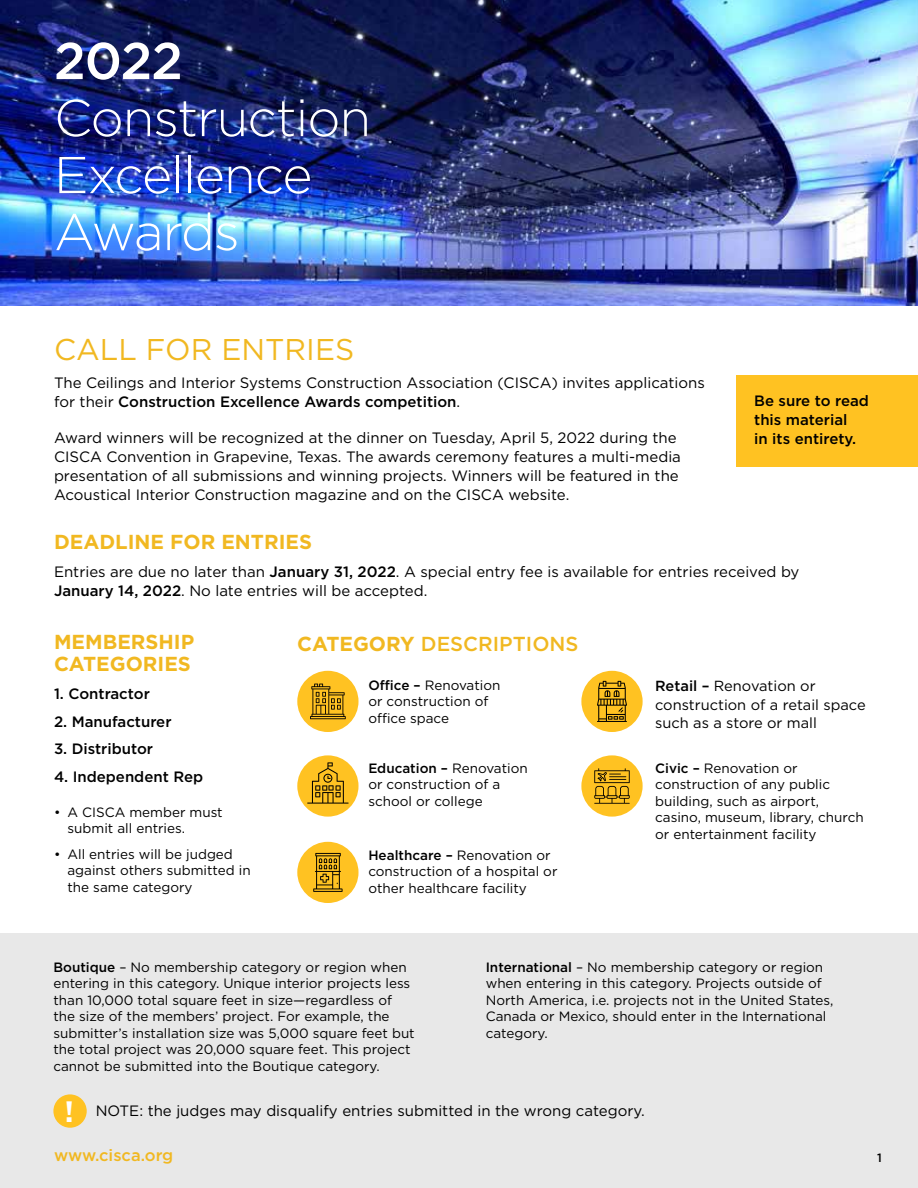
<style>
.page{position:relative;width:918px;height:1188px;background:#fff}
.page>*{position:absolute;margin:0;border:0;box-sizing:border-box;transform-origin:0 0}
.t1{font:300 51.75px/57px "Gotham";letter-spacing:-.02em;color:#fff}
.t2{font:500 51.75px "Gotham";color:#fff}
.t3{font:30px "Gotham";color:#f1b821}
.t4{font:700 20.25px/22.5px "Gotham";color:#f1b821}
.t5{font:500 20.25px "Gotham";color:#f1b821}
.t6{font:500 16.5px "Gotham";color:#f1b821}
.t7{font:15px/18.8px "Gotham";color:#000}
.t8{font:500 15px/18.8px "Gotham";color:#000}
.t9{font:14.7px/18.8px "Gotham";color:#000}
.t10{font:13.5px/16.5px "Gotham";color:#000}
.t11{font:500 12px "Gotham";color:#000}
.s1{font-weight:500}
.s2{font-weight:700}
.s3{font-weight:700;font-size:29.55px;color:#fff}
</style>
<div class="page">
<div style="left:0;top:934px;width:918px;height:254px;background:#e8e8e8"></div>
<div style="left:53px;top:1094px;width:34px;height:34px;background:#ffc222;border-radius:50%"></div>
<img style="left:0;top:0;width:918px;height:306px">
<div style="left:297px;top:671px;width:62px;height:61px;background:#ffc222;border-radius:50%"></div>
<div style="left:297px;top:755px;width:62px;height:62px;background:#ffc222;border-radius:50%"></div>
<div style="left:297px;top:842px;width:62px;height:61px;background:#ffc222;border-radius:50%"></div>
<svg style="left:310px;top:684px;width:36px;height:35px"></svg>
<svg style="left:307px;top:762px;width:42px;height:42px"></svg>
<svg style="left:313px;top:853px;width:30px;height:39px"></svg>
<div style="left:581px;top:671px;width:62px;height:61px;background:#ffc222;border-radius:50%"></div>
<svg style="left:597px;top:681px;width:30px;height:41px"></svg>
<div style="left:581px;top:755px;width:62px;height:62px;background:#ffc222;border-radius:50%"></div>
<svg style="left:594px;top:768px;width:36px;height:36px"></svg>
<div style="left:736px;top:376px;width:182px;height:91px;background:#ffc222"></div>
<h1 class="t2" style="left:54px;top:31px;width:130px">2022</h1>
<h1 class="t1" style="left:54px;top:89px;width:319px">Construction<br>Excellence<br>Awards</h1>
<h2 class="t3" style="left:54px;top:333px;width:302px">CALL FOR ENTRIES</h2>
<p class="t7" style="left:54px;top:373px;width:652px">The Ceilings and Interior Systems Construction Association (CISCA) invites applications for their <span class="s1">Construction Excellence Awards competition</span>.</p>
<p class="t7" style="left:54px;top:428px;width:628px">Award winners will be recognized at the dinner on Tuesday, April 5, 2022 during the CISCA Convention in Grapevine, Texas. The awards ceremony features a multi-media presentation of all submissions and winning projects. Winners will be featured in the Acoustical Interior Construction magazine and on the CISCA website.</p>
<h3 class="t4" style="left:54px;top:530px;width:260px">DEADLINE FOR ENTRIES</h3>
<p class="t7" style="left:54px;top:562px;width:747px">Entries are due no later than <span class="s1">January 31, 2022</span>. A special entry fee is available for entries received by<br><span class="s1">January 14, 2022</span>. No late entries will be accepted.</p>
<h3 class="t4" style="left:54px;top:630px;width:142px">MEMBERSHIP<br>CATEGORIES</h3>
<p class="t8" style="left:54px;top:684px;width:97px">1. Contractor</p>
<p class="t8" style="left:54px;top:711px;width:119px">2. Manufacturer</p>
<p class="t8" style="left:54px;top:739px;width:101px">3. Distributor</p>
<p class="t8" style="left:54px;top:767px;width:151px">4. Independent Rep</p>
<p class="t10" style="left:68px;top:803px;width:157px;text-indent:-14px">• A CISCA member must submit all entries.</p>
<p class="t10" style="left:68px;top:845px;width:185px;text-indent:-14px">• All entries will be judged against others submitted in the same category</p>
<p class="t8" style="left:754px;top:391px;width:116px">Be sure to read this material<br>in its entirety.</p>
<h3 class="t5" style="left:297px;top:632px;width:283px"><span class="s2">CATEGORY</span> DESCRIPTIONS</h3>
<p class="t10" style="left:368px;top:677px;width:134px"><span class="s1">Office –</span> Renovation or construction of office space</p>
<p class="t9" style="left:655px;top:676px;width:212px"><span class="s1">Retail –</span> Renovation or construction of a retail space such as a store or mall</p>
<p class="t10" style="left:655px;top:759px;width:210px"><span class="s1">Civic –</span> Renovation or construction of any public building, such as airport, casino, museum, library, church or entertainment facility</p>
<p class="t10" style="left:368px;top:759px;width:161px"><span class="s1">Education –</span> Renovation or construction of a school or college</p>
<p class="t10" style="left:368px;top:847px;width:191px"><span class="s1">Healthcare –</span> Renovation or construction of a hospital or other healthcare facility</p>
<p class="t10" style="left:53px;top:959px;width:363px"><span class="s1">Boutique</span> – No membership category or region when entering in this category. Unique interior projects less than 10,000 total square feet in size—regardless of the size of the members’ project. For example, the submitter’s installation size was 5,000 square feet but the total project was 20,000 square feet. This project cannot be submitted into the Boutique category.</p>
<p class="t10" style="left:486px;top:959px;width:349px"><span class="s1">International</span> – No membership category or region when entering in this category. Projects outside of North America, i.e. projects not in the United States, Canada or Mexico, should enter in the International category.</p>
<p class="t7" style="left:64px;top:1101px;width:582px"><span class="s3">!</span> NOTE: the judges may disqualify entries submitted in the wrong category.</p>
<p class="t6" style="left:54px;top:1146px;width:121px">www.cisca.org</p>
<p class="t11" style="left:877px;top:1151px;width:6px">1</p>
</div>
